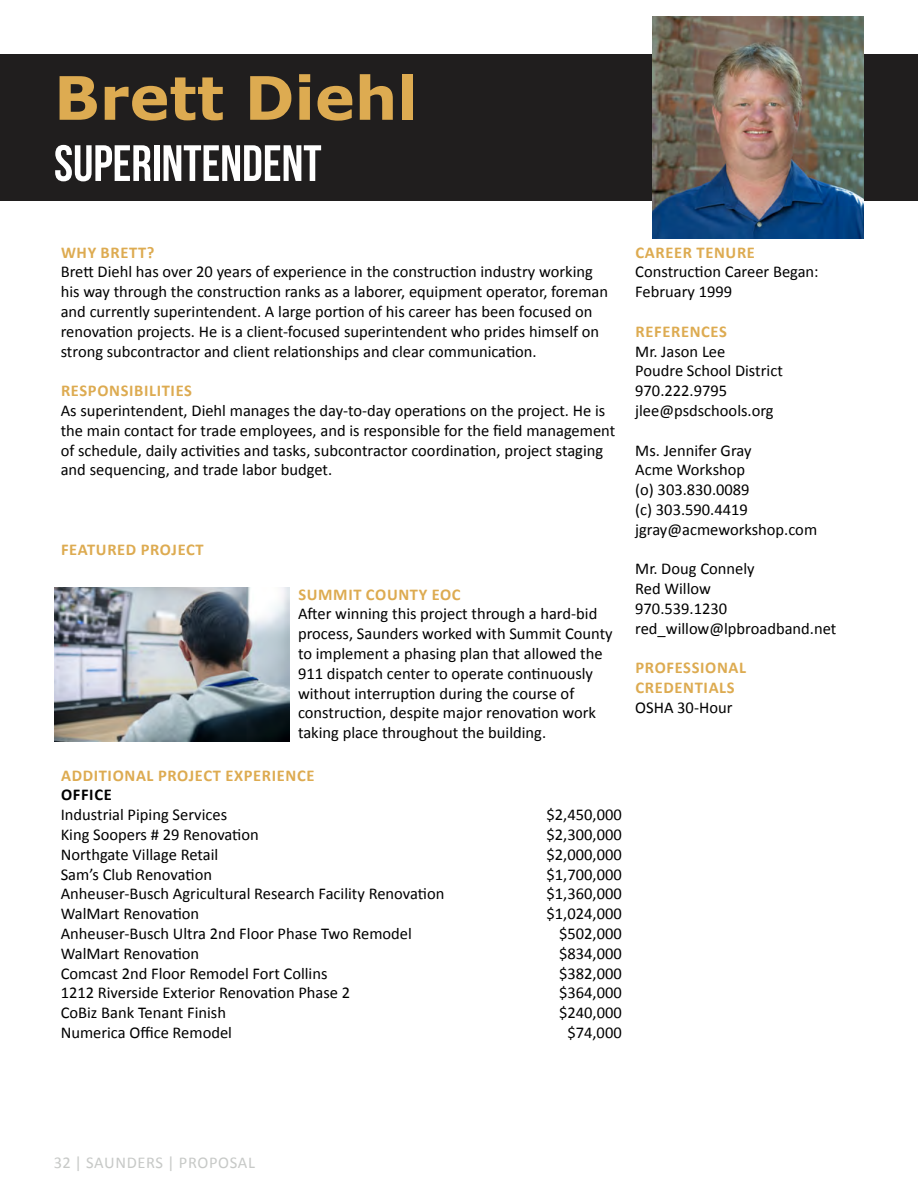
<style>
.page{position:relative;width:918px;height:1188px;background:#fff}
.page>*{position:absolute;margin:0;border:0;box-sizing:border-box;transform-origin:0 0}
.t1{font:700 60px "Verdana";color:#ddab51}
.t2{font:700 51px "Bebas Neue";color:#fff}
.t3{font:16.5px/19.8px "Calibri";color:#000}
.t4{font:700 16.5px/19.8px "Calibri";letter-spacing:.04em;color:#ddab51}
.t5{font:16.5px "Calibri";letter-spacing:.04em;color:#c7c9c7}
.t6{font:700 16.5px "Calibri";letter-spacing:.04em;color:#000}
</style>
<div class="page">
<div style="left:0;top:54px;width:918px;height:147px;background:#201e1e"></div>
<img style="left:652px;top:16px;width:212px;height:222px">
<img style="left:54px;top:587px;width:236px;height:155px">
<h1 class="t1" style="left:54px;top:59px;width:366px">Brett Diehl</h1>
<h2 class="t2" style="left:54px;top:135px;width:269px">SUPERINTENDENT</h2>
<p class="t4" style="left:61px;top:242px;width:95px">WHY BRETT?</p>
<p class="t3" style="left:61px;top:262px;width:549px">Brett Diehl has over 20 years of experience in the construction industry working his way through the construction ranks as a laborer, equipment operator, foreman and currently superintendent. A large portion of his career has been focused on renovation projects. He is a client-focused superintendent who prides himself on strong subcontractor and client relationships and clear communication.</p>
<p class="t4" style="left:61px;top:380px;width:132px">RESPONSIBILITIES</p>
<p class="t3" style="left:61px;top:400px;width:556px">As superintendent, Diehl manages the day-to-day operations on the project. He is the main contact for trade employees, and is responsible for the field management of schedule, daily activities and tasks, subcontractor coordination, project staging and sequencing, and trade labor budget.</p>
<p class="t4" style="left:61px;top:539px;width:144px">FEATURED PROJECT</p>
<p class="t4" style="left:298px;top:584px;width:164px">SUMMIT COUNTY EOC</p>
<p class="t3" style="left:298px;top:604px;width:316px">After winning this project through a hard-bid process, Saunders worked with Summit County to implement a phasing plan that allowed the 911 dispatch center to operate continuously without interruption during the course of construction, despite major renovation work taking place throughout the building.</p>
<p class="t4" style="left:61px;top:765px;width:255px">ADDITIONAL PROJECT EXPERIENCE</p>
<p class="t6" style="left:61px;top:783px;width:52px">OFFICE</p>
<p class="t3" style="left:61px;top:804px;width:168px">Industrial Piping Services</p>
<p class="t3" style="left:547px;top:804px;width:77px">$2,450,000</p>
<p class="t3" style="left:61px;top:824px;width:200px">King Soopers # 29 Renovation</p>
<p class="t3" style="left:547px;top:824px;width:77px">$2,300,000</p>
<p class="t3" style="left:61px;top:844px;width:159px">Northgate Village Retail</p>
<p class="t3" style="left:547px;top:844px;width:77px">$2,000,000</p>
<p class="t3" style="left:61px;top:864px;width:153px">Sam’s Club Renovation</p>
<p class="t3" style="left:547px;top:864px;width:77px">$1,700,000</p>
<p class="t3" style="left:61px;top:884px;width:385px">Anheuser-Busch Agricultural Research Facility Renovation</p>
<p class="t3" style="left:547px;top:884px;width:77px">$1,360,000</p>
<p class="t3" style="left:61px;top:903px;width:140px">WalMart Renovation</p>
<p class="t3" style="left:547px;top:903px;width:77px">$1,024,000</p>
<p class="t3" style="left:61px;top:923px;width:353px">Anheuser-Busch Ultra 2nd Floor Phase Two Remodel</p>
<p class="t3" style="left:559px;top:923px;width:64px">$502,000</p>
<p class="t3" style="left:61px;top:943px;width:140px">WalMart Renovation</p>
<p class="t3" style="left:559px;top:943px;width:64px">$834,000</p>
<p class="t3" style="left:61px;top:963px;width:268px">Comcast 2nd Floor Remodel Fort Collins</p>
<p class="t3" style="left:559px;top:963px;width:64px">$382,000</p>
<p class="t3" style="left:61px;top:983px;width:291px">1212 Riverside Exterior Renovation Phase 2</p>
<p class="t3" style="left:559px;top:983px;width:64px">$364,000</p>
<p class="t3" style="left:61px;top:1002px;width:167px">CoBiz Bank Tenant Finish</p>
<p class="t3" style="left:559px;top:1002px;width:64px">$240,000</p>
<p class="t3" style="left:61px;top:1022px;width:173px">Numerica Office Remodel</p>
<p class="t3" style="left:567px;top:1022px;width:56px">$74,000</p>
<p class="t4" style="left:636px;top:242px;width:121px">CAREER TENURE</p>
<p class="t3" style="left:635px;top:262px;width:185px">Construction Career Began:<br>February 1999</p>
<p class="t4" style="left:636px;top:321px;width:93px">REFERENCES</p>
<p class="t3" style="left:635px;top:341px;width:149px">Mr. Jason Lee<br>Poudre School District<br>970.222.9795 jlee@psdschools.org</p>
<p class="t3" style="left:635px;top:440px;width:183px">Ms. Jennifer Gray<br>Acme Workshop<br>(o) 303.830.0089<br>(c) 303.590.4419 jgray@acmeworkshop.com</p>
<p class="t3" style="left:635px;top:559px;width:203px">Mr. Doug Connely<br>Red Willow<br>970.539.1230 red_willow@lpbroadband.net</p>
<p class="t4" style="left:636px;top:657px;width:112px">PROFESSIONAL<br>CREDENTIALS</p>
<p class="t3" style="left:635px;top:697px;width:99px">OSHA 30-Hour</p>
<p class="t5" style="left:54px;top:1151px;width:202px">32 | SAUNDERS | PROPOSAL</p>
</div>
